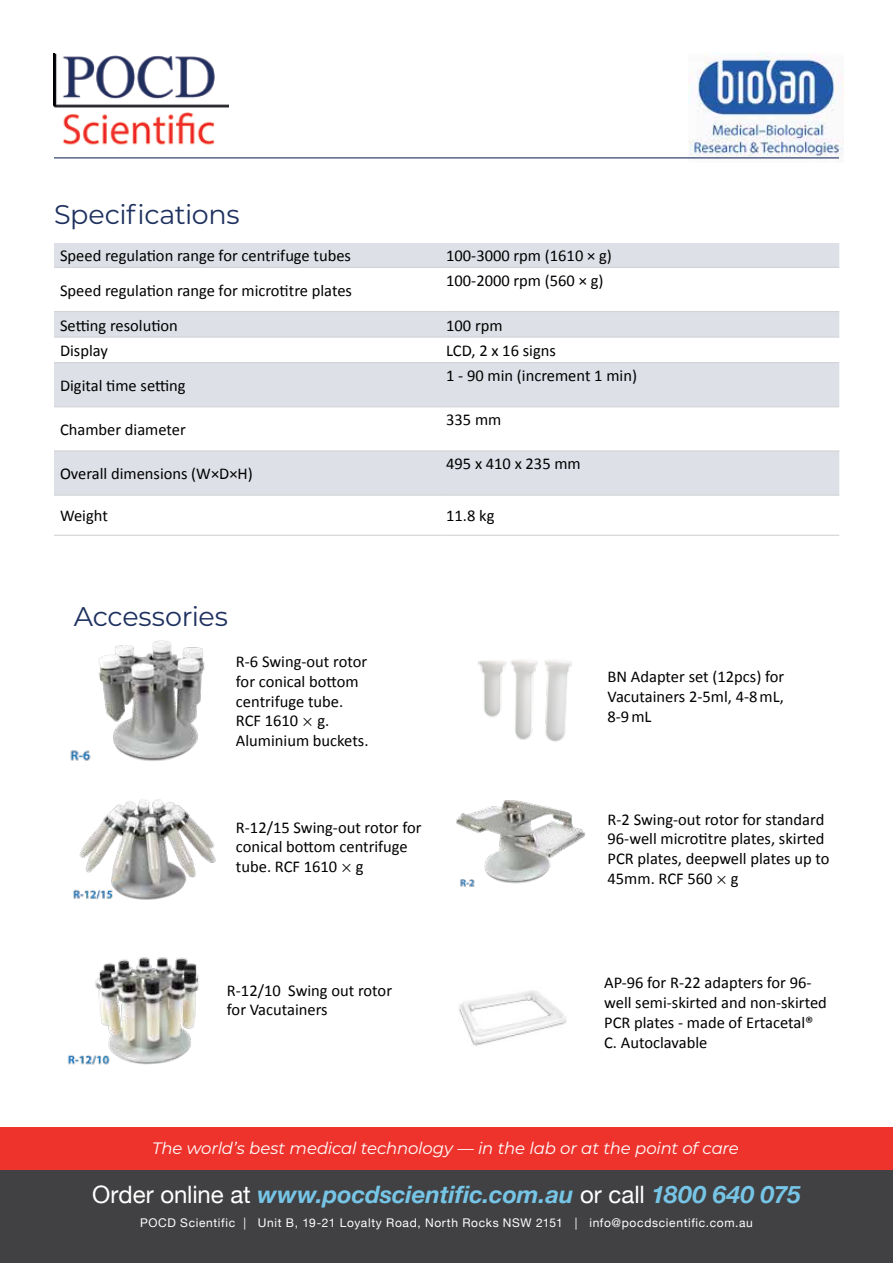
<style>
.page{position:relative;width:893px;height:1263px;background:#fff}
.page>*{position:absolute;margin:0;border:0;box-sizing:border-box;transform-origin:0 0}
.t1{font:27px "Montserrat";letter-spacing:-.015em;color:#1e315f}
.t2{font:italic 700 24px "Helvetica Neue";color:#76c5e6}
.t3{font:16.5px/19.8px "Calibri";color:#000}
.t4{font:italic 16.5px "Montserrat";letter-spacing:-.01em;color:#fff}
.t5{font:12px "Helvetica Neue";letter-spacing:.055em;color:#fff}
.s1{font-family:"Helvetica";font-weight:300}
.s2{font-weight:400;font-style:normal;color:#fff}
</style>
<div class="page">
<img style="left:688px;top:53px;width:156px;height:106px">
<hr style="left:54px;top:157px;width:785px;height:1px;background:#1e315f">
<div style="left:0;top:1169px;width:893px;height:94px;background:#414042"></div>
<div style="left:0;top:1127px;width:893px;height:42px;background:#ee332d"></div>
<img style="left:54px;top:54px;width:175px;height:91px">
<svg style="left:54px;top:243px;width:785px;height:252px;fill:#dde0e7"></svg>
<hr style="left:54px;top:267px;width:386px;height:1px;background:#d1d3d4">
<hr style="left:440px;top:267px;width:399px;height:1px;background:#d1d3d4">
<hr style="left:54px;top:311px;width:386px;height:1px;background:#d1d3d4">
<hr style="left:440px;top:311px;width:399px;height:1px;background:#d1d3d4">
<hr style="left:54px;top:336px;width:386px;height:2px;background:#d1d3d4">
<hr style="left:440px;top:336px;width:399px;height:2px;background:#d1d3d4">
<hr style="left:54px;top:362px;width:386px;height:1px;background:#d1d3d4">
<hr style="left:440px;top:362px;width:399px;height:1px;background:#d1d3d4">
<hr style="left:54px;top:406px;width:386px;height:1px;background:#d1d3d4">
<hr style="left:440px;top:406px;width:399px;height:1px;background:#d1d3d4">
<hr style="left:54px;top:450px;width:386px;height:1px;background:#d1d3d4">
<hr style="left:440px;top:450px;width:399px;height:1px;background:#d1d3d4">
<hr style="left:54px;top:495px;width:386px;height:1px;background:#d1d3d4">
<hr style="left:440px;top:495px;width:399px;height:1px;background:#d1d3d4">
<hr style="left:54px;top:535px;width:386px;height:1px;background:#d1d3d4">
<hr style="left:440px;top:535px;width:399px;height:1px;background:#d1d3d4">
<img style="left:459px;top:990px;width:108px;height:56px">
<img style="left:478px;top:660px;width:94px;height:82px">
<img style="left:67px;top:957px;width:132px;height:108px">
<img style="left:74px;top:799px;width:142px;height:101px">
<img style="left:456px;top:800px;width:130px;height:87px">
<img style="left:70px;top:640px;width:135px;height:121px">
<h1 class="t1" style="left:54px;top:196px;width:187px">Specifications</h1>
<p class="t3" style="left:60px;top:245px;width:293px">Speed regulation range for centrifuge tubes</p>
<p class="t3" style="left:446px;top:245px;width:167px">100-3000 rpm (1610 × g)</p>
<p class="t3" style="left:60px;top:279px;width:294px">Speed regulation range for microtitre plates</p>
<p class="t3" style="left:446px;top:270px;width:159px">100-2000 rpm (560 × g)</p>
<p class="t3" style="left:60px;top:314px;width:119px">Setting resolution</p>
<p class="t3" style="left:446px;top:314px;width:58px">100 rpm</p>
<p class="t3" style="left:60px;top:340px;width:49px">Display</p>
<p class="t3" style="left:446px;top:340px;width:111px">LCD, 2 x 16 signs</p>
<p class="t3" style="left:60px;top:375px;width:127px">Digital time setting</p>
<p class="t3" style="left:446px;top:365px;width:192px">1 - 90 min (increment 1 min)</p>
<p class="t3" style="left:60px;top:419px;width:127px">Chamber diameter</p>
<p class="t3" style="left:60px;top:463px;width:194px">Overall dimensions (W×D×H)</p>
<p class="t3" style="left:446px;top:409px;width:57px">335 mm</p>
<p class="t3" style="left:446px;top:453px;width:136px">495 x 410 x 235 mm</p>
<p class="t3" style="left:60px;top:505px;width:49px">Weight</p>
<p class="t3" style="left:446px;top:505px;width:50px">11.8 kg</p>
<h1 class="t1" style="left:74px;top:598px;width:156px">Accessories</h1>
<p class="t3" style="left:236px;top:651px;width:134px">R-6 Swing-out rotor for conical bottom centrifuge tube.<br>RCF 1610 <span class="s1">×</span> g.<br>Aluminium buckets.</p>
<p class="t3" style="left:236px;top:816px;width:187px">R-12/15 Swing-out rotor for conical bottom centrifuge tube. RCF 1610 <span class="s1">×</span> g</p>
<p class="t3" style="left:227px;top:979px;width:167px">R-12/10 Swing out rotor for Vacutainers</p>
<p class="t3" style="left:608px;top:666px;width:178px;text-align:justify">BN Adapter set (12pcs) for Vacutainers 2-5ml, 4-8mL, 8-9mL</p>
<p class="t3" style="left:608px;top:808px;width:223px">R-2 Swing-out rotor for standard<br>96-well microtitre plates, skirted<br>PCR plates, deepwell plates up to<br>45mm. RCF 560 <span class="s1">×</span> g</p>
<p class="t3" style="left:604px;top:972px;width:224px">AP-96 for R-22 adapters for 96- well semi-skirted and non-skirted<br>PCR plates - made of Ertacetal®<br>C. Autoclavable</p>
<p class="t4" style="left:152px;top:1137px;width:588px">The world’s best medical technology — in the lab or at the point of care</p>
<h2 class="t2" style="left:92px;top:1175px;width:710px"><span class="s2">Order online at</span> www.pocdscientific.com.au <span class="s2">or call</span> 1800 640 075</h2>
<p class="t5" style="left:140px;top:1214px;width:614px">POCD Scientific | Unit B, 19-21 Loyalty Road, North Rocks NSW 2151 | info@pocdscientific.com.au</p>
</div>
